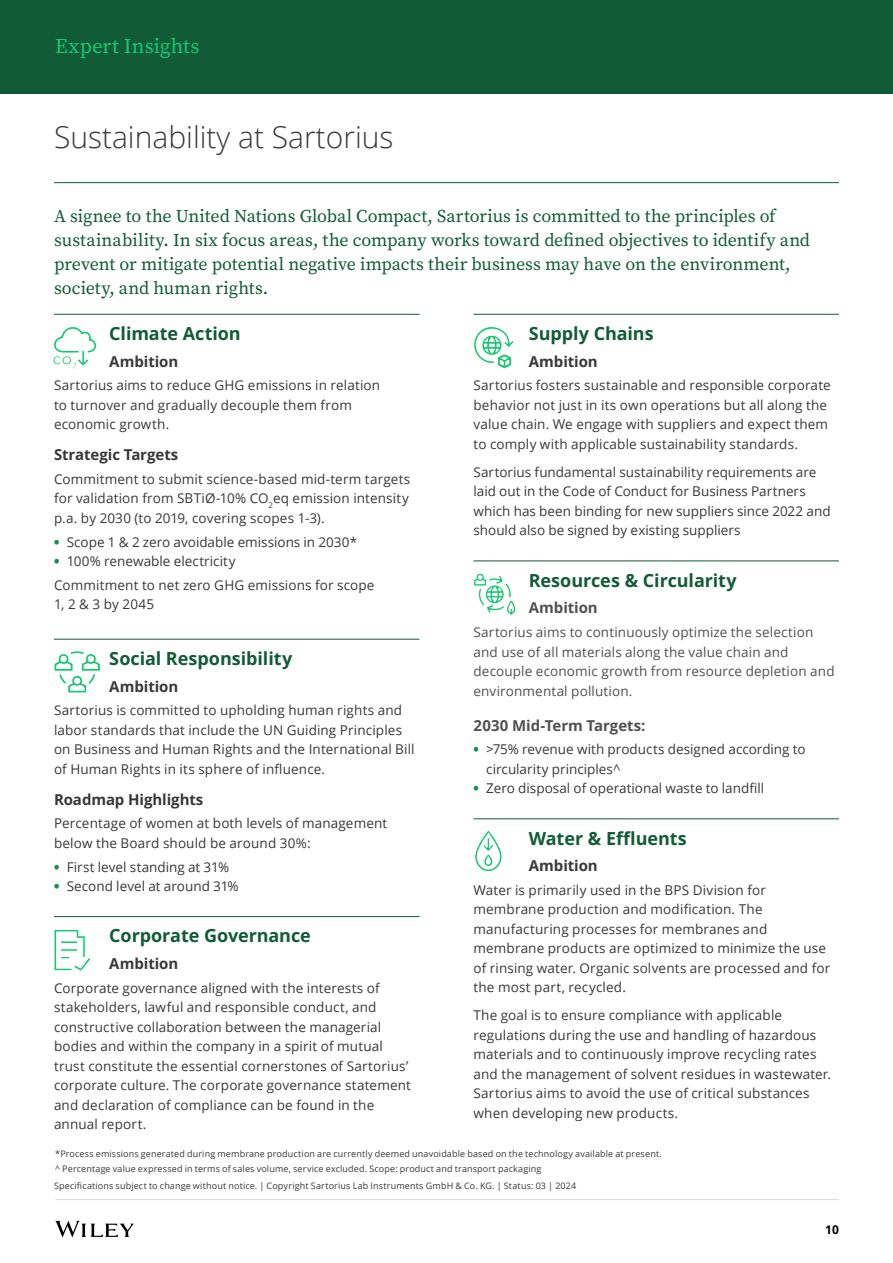
<style>
.page{position:relative;width:893px;height:1263px;background:#fff}
.page>*{position:absolute;margin:0;border:0;box-sizing:border-box;transform-origin:0 0}
.t1{font:300 30px "Open Sans";color:#383838}
.t2{font:21px "Source Serif Pro";letter-spacing:.005em;color:#18c76f}
.t3{font:18px/24px "Source Serif Pro";letter-spacing:-.005em;color:#115c36}
.t4{font:700 18px "Open Sans";letter-spacing:-.005em;color:#115c36}
.t5{font:700 15px "Open Sans";letter-spacing:-.005em;color:#383838}
.t6{font:700 15px "Open Sans";letter-spacing:-.005em;color:#505050}
.t7{font:13.5px/19.5px "Open Sans";letter-spacing:.01em;color:#383838}
.t8{font:13.5px/19.5px "Open Sans";letter-spacing:.01em;color:#505050}
.t9{font:700 12px "Open Sans";color:#000}
.t10{font:9px/15px "Open Sans";letter-spacing:.015em;color:#383838}
.s1{font-weight:800;color:#198c53}
</style>
<div class="page">
<svg style="left:55px;top:1221px;width:79px;height:16px"></svg>
<hr style="left:55px;top:1199px;width:784px;height:1px;background:#d8d9da">
<div style="left:0;top:0;width:893px;height:94px;background:#115c36"></div>
<hr style="left:54px;top:314px;width:365px;height:1px;background:#115c36">
<hr style="left:54px;top:639px;width:365px;height:1px;background:#115c36">
<hr style="left:54px;top:916px;width:365px;height:1px;background:#115c36">
<hr style="left:54px;top:182px;width:785px;height:1px;background:#115c36">
<svg style="left:53px;top:326px;width:44px;height:43px"></svg>
<svg style="left:54px;top:650px;width:47px;height:43px"></svg>
<svg style="left:54px;top:929px;width:36px;height:43px"></svg>
<svg style="left:473px;top:326px;width:41px;height:43px"></svg>
<svg style="left:474px;top:830px;width:28px;height:42px"></svg>
<svg style="left:473px;top:573px;width:43px;height:42px"></svg>
<hr style="left:473px;top:314px;width:366px;height:1px;background:#115c36">
<hr style="left:473px;top:560px;width:366px;height:1px;background:#115c36">
<hr style="left:473px;top:818px;width:366px;height:1px;background:#115c36">
<h2 class="t2" style="left:55px;top:32px;width:146px">Expert Insights</h2>
<h1 class="t1" style="left:54px;top:117px;width:341px">Sustainability at Sartorius</h1>
<p class="t3" style="left:54px;top:204px;width:758px">A signee to the United Nations Global Compact, Sartorius is committed to the principles of sustainability. In six focus areas, the company works toward defined objectives to identify and prevent or mitigate potential negative impacts their business may have on the environment, society, and human rights.</p>
<h3 class="t4" style="left:109px;top:321px;width:133px">Climate Action</h3>
<p class="t5" style="left:109px;top:351px;width:71px">Ambition</p>
<p class="t7" style="left:54px;top:375px;width:328px">Sartorius aims to reduce GHG emissions in relation to turnover and gradually decouple them from economic growth.</p>
<p class="t5" style="left:54px;top:444px;width:126px">Strategic Targets</p>
<p class="t7" style="left:54px;top:469px;width:358px;text-align:justify">Commitment to submit science-based mid-term targets for validation from SBTiØ-10% CO<sub>2</sub>eq emission intensity p.a. by 2030 (to 2019, covering scopes 1-3).</p>
<p class="t7" style="left:54px;top:532px;width:305px"><span class="s1">•</span> Scope 1 &amp; 2 zero avoidable emissions in 2030*</p>
<p class="t7" style="left:54px;top:549px;width:322px;line-height:23.7px"><span class="s1">•</span> 100% renewable electricity<br>Commitment to net zero GHG emissions for scope</p>
<p class="t7" style="left:54px;top:594px;width:102px">1, 2 &amp; 3 by 2045</p>
<h3 class="t4" style="left:109px;top:646px;width:184px">Social Responsibility</h3>
<p class="t5" style="left:109px;top:675px;width:71px">Ambition</p>
<p class="t7" style="left:54px;top:700px;width:362px">Sartorius is committed to upholding human rights and labor standards that include the UN Guiding Principles on Business and Human Rights and the International Bill of Human Rights in its sphere of influence.</p>
<p class="t5" style="left:54px;top:788px;width:151px">Roadmap Highlights</p>
<p class="t7" style="left:54px;top:813px;width:335px">Percentage of women at both levels of management below the Board should be around 30%:</p>
<p class="t7" style="left:54px;top:857px;width:177px"><span class="s1">•</span> First level standing at 31%</p>
<p class="t7" style="left:54px;top:876px;width:186px"><span class="s1">•</span> Second level at around 31%</p>
<h3 class="t4" style="left:109px;top:923px;width:203px">Corporate Governance</h3>
<p class="t5" style="left:109px;top:953px;width:71px">Ambition</p>
<p class="t7" style="left:54px;top:978px;width:359px">Corporate governance aligned with the interests of stakeholders, lawful and responsible conduct, and constructive collaboration between the managerial bodies and within the company in a spirit of mutual trust constitute the essential cornerstones of Sartorius’ corporate culture. The corporate governance statement and declaration of compliance can be found in the annual report.</p>
<h3 class="t4" style="left:529px;top:321px;width:126px">Supply Chains</h3>
<p class="t5" style="left:529px;top:351px;width:71px">Ambition</p>
<p class="t7" style="left:473px;top:375px;width:359px">Sartorius fosters sustainable and responsible corporate behavior not just in its own operations but all along the value chain. We engage with suppliers and expect them to comply with applicable sustainability standards.</p>
<p class="t7" style="left:473px;top:462px;width:359px">Sartorius fundamental sustainability requirements are laid out in the Code of Conduct for Business Partners which has been binding for new suppliers since 2022 and should also be signed by existing suppliers</p>
<h3 class="t4" style="left:529px;top:567px;width:209px">Resources &amp; Circularity</h3>
<p class="t6" style="left:529px;top:597px;width:71px">Ambition</p>
<p class="t8" style="left:473px;top:622px;width:363px">Sartorius aims to continuously optimize the selection and use of all materials along the value chain and decouple economic growth from resource depletion and environmental pollution.</p>
<p class="t6" style="left:473px;top:714px;width:174px">2030 Mid-Term Targets:</p>
<p class="t7" style="left:486px;top:739px;width:321px;text-indent:-13px"><span class="s1">•</span> &gt;75% revenue with products designed according to circularity principles^</p>
<p class="t7" style="left:473px;top:778px;width:292px"><span class="s1">•</span> Zero disposal of operational waste to landfill</p>
<h3 class="t4" style="left:529px;top:825px;width:159px">Water &amp; Effluents</h3>
<p class="t5" style="left:529px;top:855px;width:71px">Ambition</p>
<p class="t7" style="left:473px;top:880px;width:358px">Water is primarily used in the BPS Division for membrane production and modification. The manufacturing processes for membranes and membrane products are optimized to minimize the use of rinsing water. Organic solvents are processed and for the most part, recycled.</p>
<p class="t7" style="left:473px;top:1005px;width:359px">The goal is to ensure compliance with applicable regulations during the use and handling of hazardous materials and to continuously improve recycling rates and the management of solvent residues in wastewater.<br>Sartorius aims to avoid the use of critical substances when developing new products.</p>
<p class="t10" style="left:55px;top:1146px;width:608px">*Process emissions generated during membrane production are currently deemed unavoidable based on the technology available at present. ^ Percentage value expressed in terms of sales volume, service excluded. Scope: product and transport packaging</p>
<p class="t10" style="left:54px;top:1178px;width:524px">Specifications subject to change without notice. | Copyright Sartorius Lab Instruments GmbH &amp; Co. KG. | Status: 03 | 2024</p>
<p class="t9" style="left:825px;top:1221px;width:15px">10</p>
</div>
